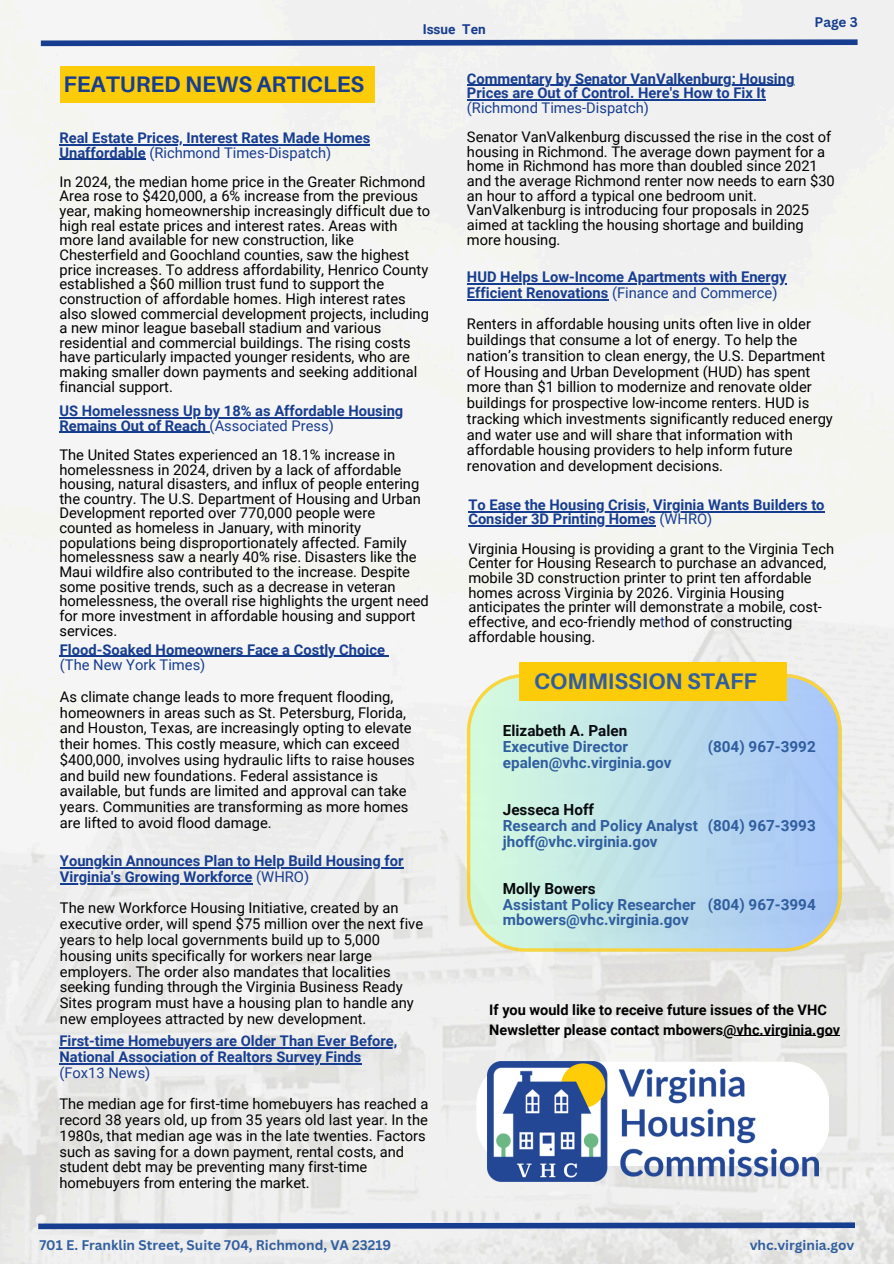
<style>
.page{position:relative;width:894px;height:1264px;background:#fff}
.page>*{position:absolute;margin:0;border:0;box-sizing:border-box;transform-origin:0 0}
.t1{font:700 22.5px "Aileron";color:#173d90}
.t2{font:700 22.5px "Aileron";color:#305e9f}
.t3{font:700 15.3px/15.8px "Roboto";color:#305e9f}
.t4{font:14.7px/14.7px "Roboto";color:#000}
.t5{font:700 14.7px/14.7px "Roboto";color:#173d90}
.t6{font:700 14.55px/20px "Roboto";color:#000}
.t7{font:700 13.5px "Canva Sans";color:#305e9f}
.t8{font:700 13.5px "Roboto";color:#173d90}
.t9{font:700 13.5px "Canva Sans";color:#173d90}
.s1{font-weight:400}
.s2{font-weight:700;color:#173d90}
.s3{color:#173d90}
.s4{color:#070a0e}
</style>
<div class="page">
<img style="left:0;top:0;width:893px;height:1263px">
<div style="left:60px;top:66px;width:315px;height:36px;background:#fccc0b"></div>
<hr style="left:59px;top:144px;width:311px;height:1px;background:#173d90">
<hr style="left:59px;top:159px;width:87px;height:1px;background:#173d90">
<hr style="left:59px;top:417px;width:344px;height:1px;background:#173d90">
<hr style="left:59px;top:432px;width:150px;height:1px;background:#173d90">
<svg style="left:467px;top:674px;width:374px;height:277px;background:#c0dfe4"></svg>
<div style="left:519px;top:662px;width:267px;height:38px;background:#fccc0b"></div>
<svg style="left:476px;top:1061px;width:353px;height:104px"></svg>
<hr style="left:723px;top:1035px;width:117px;height:1px;background:#000">
<img style="left:487px;top:1061px;width:331px;height:120px">
<svg style="left:33px;top:1219px;width:827px;height:12px"></svg>
<hr style="left:60px;top:655px;width:325px;height:2px;background:#173d90">
<hr style="left:60px;top:867px;width:343px;height:1px;background:#173d90">
<hr style="left:60px;top:883px;width:192px;height:1px;background:#173d90">
<hr style="left:59px;top:1047px;width:338px;height:1px;background:#173d90">
<hr style="left:59px;top:1063px;width:302px;height:1px;background:#173d90">
<hr style="left:468px;top:511px;width:356px;height:1px;background:#173d90">
<hr style="left:468px;top:525px;width:187px;height:1px;background:#173d90">
<hr style="left:467px;top:85px;width:327px;height:1px;background:#173d90">
<hr style="left:467px;top:99px;width:298px;height:2px;background:#173d90">
<hr style="left:467px;top:283px;width:319px;height:1px;background:#173d90">
<hr style="left:467px;top:299px;width:141px;height:1px;background:#173d90">
<svg style="left:35px;top:37px;width:828px;height:12px"></svg>
<p class="t8" style="left:422px;top:22px;width:64px">Issue Ten</p>
<p class="t9" style="left:814px;top:12px;width:45px">Page 3</p>
<p class="t1" style="left:63px;top:70px;width:302px">FEATURED NEWS ARTICLES</p>
<p class="t5" style="left:59px;top:131px;width:312px">Real Estate Prices, Interest Rates Made Homes<br>Unaffordable <span class="s1">(Richmond Times-Dispatch)</span></p>
<p class="t4" style="left:59px;top:174px;width:372px">In 2024, the median home price in the Greater Richmond Area rose to $420,000, a 6% increase from the previous year, making homeownership increasingly difficult due to high real estate prices and interest rates. Areas with more land available for new construction, like Chesterfield and Goochland counties, saw the highest price increases. To address affordability, Henrico County established a $60 million trust fund to support the construction of affordable homes. High interest rates also slowed commercial development projects, including a new minor league baseball stadium and various residential and commercial buildings. The rising costs have particularly impacted younger residents, who are making smaller down payments and seeking additional financial support.</p>
<p class="t5" style="left:59px;top:403px;width:345px">US Homelessness Up by 18% as Affordable Housing<br>Remains Out of Reach <span class="s1">(Associated Press)</span></p>
<h1 class="t4" style="left:59px;top:447px;width:371px">The United States experienced an 18.1% increase in homelessness in 2024, driven by a lack of affordable housing, natural disasters, and influx of people entering the country. The U.S. Department of Housing and Urban Development reported over 770,000 people were counted as homeless in January, with minority populations being disproportionately affected. Family homelessness saw a nearly 40% rise. Disasters like the Maui wildfire also contributed to the increase. Despite some positive trends, such as a decrease in veteran homelessness, the overall rise highlights the urgent need for more investment in affordable housing and support services.</h1>
<h3 class="t5" style="left:60px;top:641px;width:326px;line-height:15.8px">Flood-Soaked Homeowners Face a Costly Choice <span class="s1">(The New York Times)</span></h3>
<h3 class="t4" style="left:60px;top:689px;width:356px;line-height:15.8px">As climate change leads to more frequent flooding, homeowners in areas such as St. Petersburg, Florida, and Houston, Texas, are increasingly opting to elevate their homes. This costly measure, which can exceed $400,000, involves using hydraulic lifts to raise houses and build new foundations. Federal assistance is available, but funds are limited and approval can take years. Communities are transforming as more homes are lifted to avoid flood damage.</h3>
<h3 class="t5" style="left:60px;top:853px;width:345px">Youngkin Announces Plan to Help Build Housing for</h3>
<h3 class="t4" style="left:60px;top:861px;width:340px;line-height:31.5px"><span class="s2">Virginia's Growing Workforce</span> <span class="s3">(WHRO)<br></span>The new Workforce Housing Initiative, created by an</h3>
<h3 class="t4" style="left:60px;top:916px;width:364px;line-height:15.8px">executive order, will spend $75 million over the next five years to help local governments build up to 5,000 housing units specifically for workers near large employers. The order also mandates that localities seeking funding through the Virginia Business Ready Sites program must have a housing plan to handle any new employees attracted by new development.</h3>
<h1 class="t5" style="left:59px;top:1033px;width:339px">First-time Homebuyers are Older Than Ever Before,</h1>
<h2 class="t5" style="left:59px;top:1049px;width:303px;line-height:15.8px">National Association of Realtors Survey Finds <span class="s1">(Fox13 News)</span></h2>
<h2 class="t4" style="left:59px;top:1096px;width:370px">The median age for first-time homebuyers has reached a</h2>
<h2 class="t4" style="left:59px;top:1112px;width:370px;line-height:15.8px">record 38 years old, up from 35 years old last year. In the 1980s, that median age was in the late twenties. Factors such as saving for a down payment, rental costs, and student debt may be preventing many first-time homebuyers from entering the market.</h2>
<h2 class="t5" style="left:467px;top:71px;width:329px">Commentary by Senator VanValkenburg: Housing<br>Prices are Out of Control. Here's How to Fix It <span class="s1">(Richmond Times-Dispatch)</span></h2>
<h2 class="t4" style="left:467px;top:130px;width:369px">Senator VanValkenburg discussed the rise in the cost of housing in Richmond. The average down payment for a home in Richmond has more than doubled since 2021 and the average Richmond renter now needs to earn $30 an hour to afford a typical one bedroom unit.<br>VanValkenburg is introducing four proposals in 2025 aimed at tackling the housing shortage and building more housing.</h2>
<p class="t5" style="left:467px;top:269px;width:321px;line-height:15.8px">HUD Helps Low-Income Apartments with Energy<br>Efficient Renovations <span class="s1">(Finance and Commerce)</span></p>
<p class="t4" style="left:467px;top:316px;width:367px;line-height:15.8px">Renters in affordable housing units often live in older buildings that consume a lot of energy. To help the nation’s transition to clean energy, the U.S. Department of Housing and Urban Development (HUD) has spent more than $1 billion to modernize and renovate older buildings for prospective low-income renters. HUD is tracking which investments significantly reduced energy and water use and will share that information with affordable housing providers to help inform future renovation and development decisions.</p>
<h2 class="t5" style="left:468px;top:497px;width:357px">To Ease the Housing Crisis, Virginia Wants Builders to</h2>
<h2 class="t4" style="left:468px;top:505px;width:367px;line-height:29.2px"><span class="s2">Consider 3D Printing Homes</span> <span class="s3">(WHRO)<br></span>Virginia Housing is providing a grant to the Virginia Tech</h2>
<h2 class="t4" style="left:468px;top:556px;width:359px">Center for Housing Research to purchase an advanced, mobile 3D construction printer to print ten affordable homes across Virginia by 2026. Virginia Housing anticipates the printer will demonstrate a mobile, cost&shy;effective, and eco-friendly me<span class="s3">t</span>hod of constructing affordable housing.</h2>
<h3 class="t2" style="left:534px;top:667px;width:224px">COMMISSION STAFF</h3>
<h3 class="t3" style="left:502px;top:723px;width:170px"><span class="s4">Elizabeth A. Palen<br></span>Executive Director epalen@vhc.virginia.gov</h3>
<h3 class="t3" style="left:502px;top:802px;width:196px"><span class="s4">Jesseca Hoff<br></span>Research and Policy Analyst jhoff@vhc.virginia.gov</h3>
<h3 class="t3" style="left:502px;top:880px;width:194px"><span class="s4">Molly Bowers<br></span>Assistant Policy Researcher mbowers@vhc.virginia.gov</h3>
<h3 class="t3" style="left:707px;top:739px;width:109px">(804) 967-3992</h3>
<h3 class="t3" style="left:707px;top:818px;width:109px">(804) 967-3993</h3>
<h3 class="t3" style="left:707px;top:897px;width:109px">(804) 967-3994</h3>
<h3 class="t6" style="left:489px;top:999px;width:352px">If you would like to receive future issues of the VHC<br>Newsletter please contact mbowers@vhc.virginia.gov</h3>
<h3 class="t7" style="left:39px;top:1235px;width:353px">701 E. Franklin Street, Suite 704, Richmond, VA 23219</h3>
<h3 class="t7" style="left:749px;top:1235px;width:106px">vhc.virginia.gov</h3>
</div>
